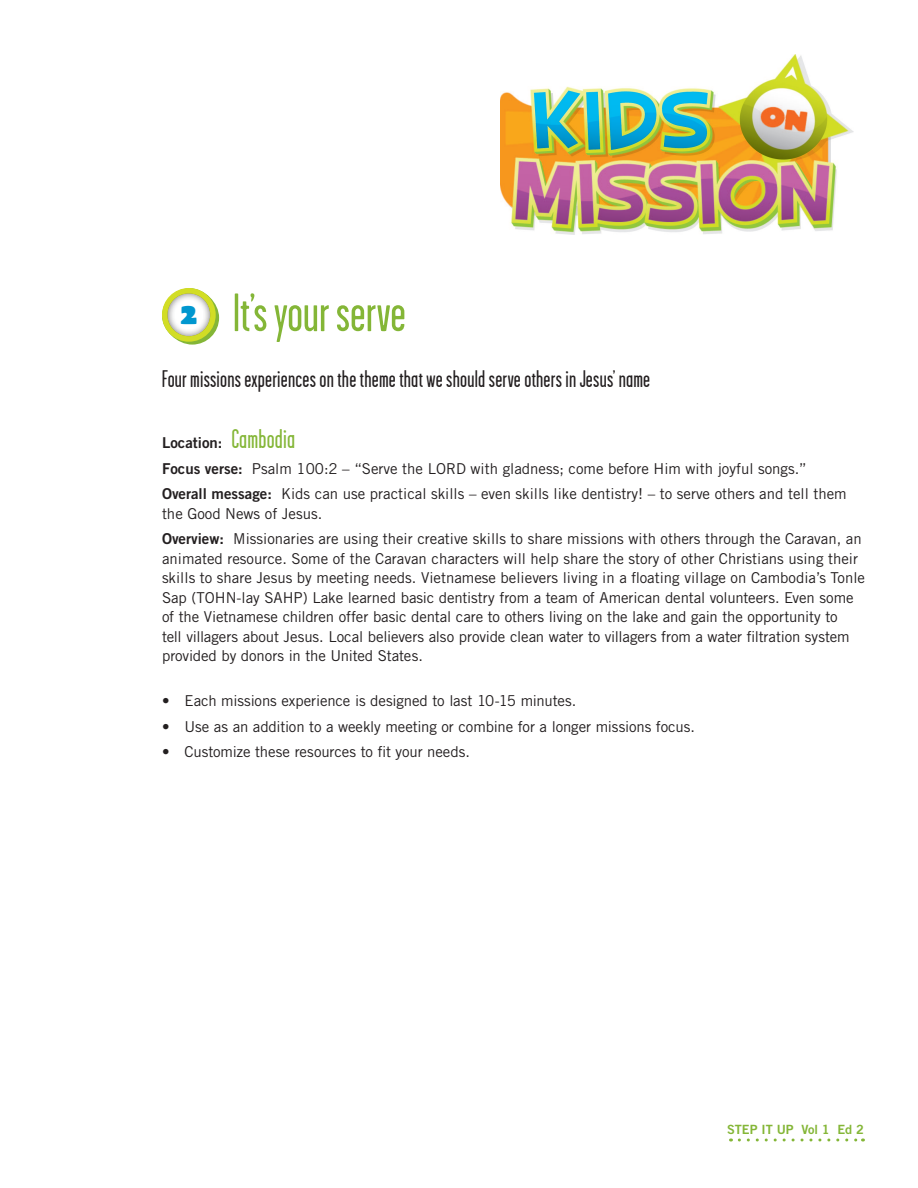
<style>
.page{position:relative;width:918px;height:1188px;background:#fff}
.page>*{position:absolute;margin:0;border:0;box-sizing:border-box;transform-origin:0 0}
.t1{font:54px "Garage Gothic";color:#84b637}
.t2{font:26.4px "El Grande";color:#0097cf}
.t3{font:24px "Garage Gothic";letter-spacing:.01em;color:#231f20}
.t4{font:15px/19.5px "Trade Gothic LT Std";color:#231f20}
.t5{font:15px "Trade Gothic LT Std Bd 2";color:#231f20}
.t6{font:12.75px "Trade Gothic LT Std Bd 2";color:#84b637}
.s1{font-family:"Garage Gothic";font-size:27px;color:#84b637}
.s2{font-family:"Trade Gothic LT Std Bd 2"}
</style>
<div class="page">
<svg style="left:739px;top:1138px;width:124px;height:4px"></svg>
<img style="left:501px;top:54px;width:352px;height:181px">
<svg style="left:162px;top:288px;width:57px;height:57px"></svg>
<div style="left:162px;top:288px;width:54px;height:54px;background:#d2dd25;border-radius:50%"></div>
<div style="left:167px;top:293px;width:44px;height:43px;background:#231f20;opacity:.75"></div>
<h1 class="t1" style="left:233px;top:285px;width:175px">It’s your serve</h1>
<h3 class="t3" style="left:162px;top:366px;width:490px">Four missions experiences on the theme that we should serve others in Jesus’ name</h3>
<p class="t5" style="left:162px;top:434px;width:135px">Location: <span class="s1">Cambodia</span></p>
<p class="t4" style="left:162px;top:455px;width:686px;line-height:25.5px"><span class="s2">Focus verse:</span> Psalm 100:2 – “Serve the LORD with gladness; come before Him with joyful songs.”<br><span class="s2">Overall message:</span> Kids can use practical skills – even skills like dentistry! – to serve others and tell them</p>
<p class="t4" style="left:162px;top:500px;width:701px;line-height:25.5px">the Good News of Jesus.<br><span class="s2">Overview:</span> Missionaries are using their creative skills to share missions with others through the Caravan, an</p>
<p class="t4" style="left:162px;top:548px;width:705px">animated resource. Some of the Caravan characters will help share the story of other Christians using their skills to share Jesus by meeting needs. Vietnamese believers living in a floating village on Cambodia’s Tonle Sap (TOHN-lay SAHP) Lake learned basic dentistry from a team of American dental volunteers. Even some of the Vietnamese children offer basic dental care to others living on the lake and gain the opportunity to<br>tell villagers about Jesus. Local believers also provide clean water to villagers from a water filtration system provided by donors in the United States.</p>
<p class="t4" style="left:162px;top:691px;width:416px">• Each missions experience is designed to last 10-15 minutes.</p>
<p class="t4" style="left:162px;top:716px;width:534px">• Use as an addition to a weekly meeting or combine for a longer missions focus.</p>
<p class="t4" style="left:162px;top:742px;width:309px">• Customize these resources to fit your needs.</p>
<h2 class="t2" style="left:180px;top:298px;width:18px">2</h2>
<p class="t6" style="left:727px;top:1122px;width:138px">STEP IT UP Vol 1 Ed 2</p>
</div>
